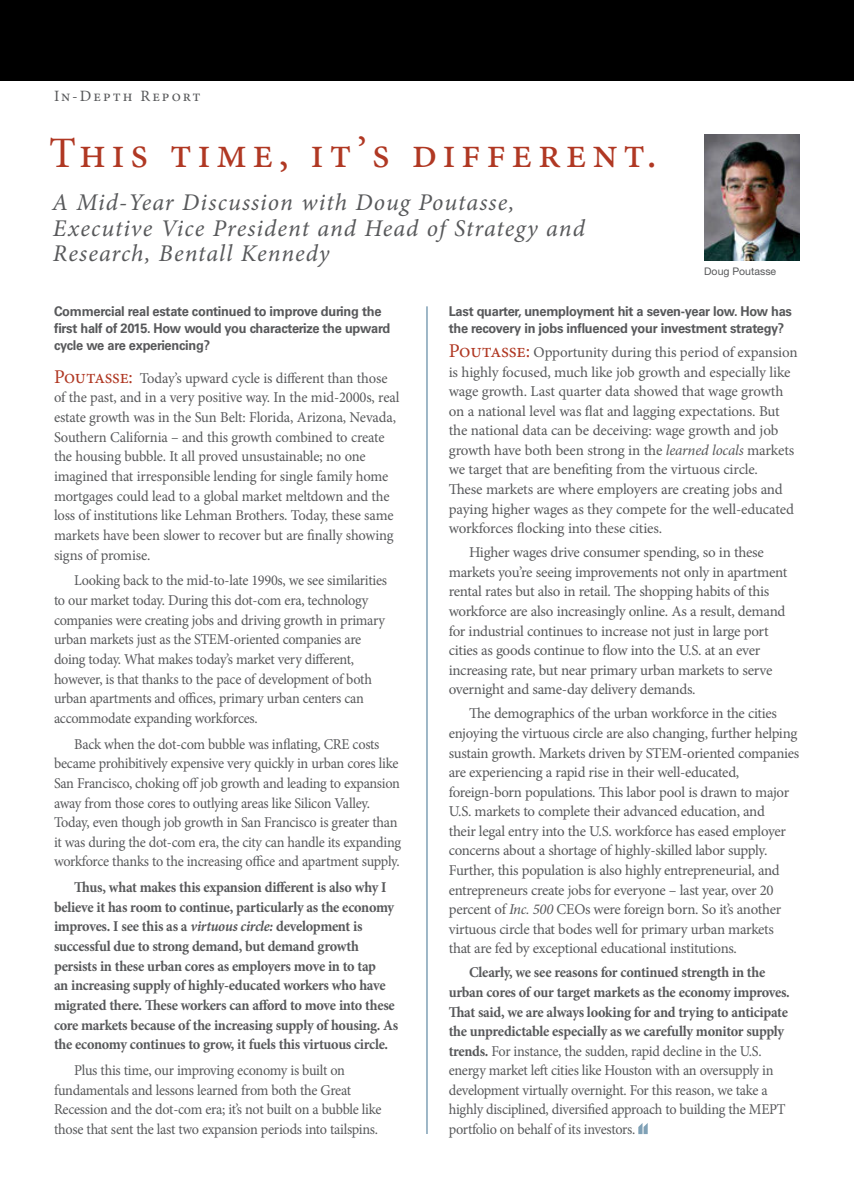
<style>
.page{position:relative;width:854px;height:1188px;background:#fff}
.page>*{position:absolute;margin:0;border:0;box-sizing:border-box;transform-origin:0 0}
.t1{font:43.5px "Minion Pro";letter-spacing:.125em;color:#b03823}
.t2{font:italic 24px/25.5px "Minion Pro";letter-spacing:.04em;color:#58595b}
.t3{font:15.75px "Minion Pro";letter-spacing:.125em;color:#58595b}
.t4{font:15px/19.6px "Minion Pro";letter-spacing:-.02em;color:#58595b}
.t5{font:15px/19.6px "Minion Pro";letter-spacing:-.02em;color:#58595b;scale:.95 1}
.t6{font:700 15px/19.6px "Minion Pro";letter-spacing:-.02em;color:#58595b;scale:.95 1}
.t7{font:700 13.5px/16.6px "Univers LT Std";letter-spacing:-.02em;color:#58595b;scale:.95 1}
.t8{font:10.5px "Helvetica Neue";color:#58595b}
.s1{font-size:19.5px;color:#b03823}
.s2{font-style:italic}
.s3{font-weight:700}
</style>
<div class="page">
<div style="left:0;top:0;width:854px;height:81px;background:#000"></div>
<svg style="left:638px;top:1123px;width:10px;height:11px"></svg>
<hr style="left:426px;top:306px;width:2px;height:828px;background:#80a1b6">
<img style="left:704px;top:135px;width:96px;height:125px">
<p class="t3" style="left:54px;top:85px;width:148px">In-Depth Report</p>
<h1 class="t1" style="left:49px;top:124px;width:609px">This time, it’s different.</h1>
<h2 class="t2" style="left:52px;top:190px;width:534px">A Mid-Year Discussion with Doug Poutasse,<br>Executive Vice President and Head of Strategy and<br>Research, Bentall Kennedy</h2>
<p class="t7" style="left:54px;top:303px;width:355px">Commercial real estate continued to improve during the first half of 2015. How would you characterize the upward cycle we are experiencing?</p>
<p class="t4" style="left:54px;top:368px;width:347px"><span class="s1">Poutasse:</span> Today’s upward cycle is different than those of the past, and in a very positive way. In the mid-2000s, real estate growth was in the Sun Belt: Florida, Arizona, Nevada, Southern California – and this growth combined to create the housing bubble. It all proved unsustainable; no one imagined that irresponsible lending for single family home mortgages could lead to a global market meltdown and the loss of institutions like Lehman Brothers. Today, these same markets have been slower to recover but are finally showing signs of promise.</p>
<p class="t5" style="left:54px;top:571px;width:352px;text-indent:20px">Looking back to the mid-to-late 1990s, we see similarities to our market today. During this dot-com era, technology companies were creating jobs and driving growth in primary urban markets just as the STEM-oriented companies are doing today. What makes today’s market very different, however, is that thanks to the pace of development of both urban apartments and offices, primary urban centers can accommodate expanding workforces.</p>
<p class="t5" style="left:54px;top:734px;width:367px;text-indent:20px">Back when the dot-com bubble was inflating, CRE costs became prohibitively expensive very quickly in urban cores like San Francisco, choking off job growth and leading to expansion away from those cores to outlying areas like Silicon Valley.<br>Today, even though job growth in San Francisco is greater than it was during the dot-com era, the city can handle its expanding workforce thanks to the increasing office and apartment supply.</p>
<p class="t6" style="left:54px;top:877px;width:364px;text-indent:20px">Thus, what makes this expansion different is also why I believe it has room to continue, particularly as the economy improves. I see this as a <span class="s2">virtuous circle:</span> development is successful due to strong demand, but demand growth persists in these urban cores as employers move in to tap<br>an increasing supply of highly-educated workers who have migrated there. These workers can afford to move into these core markets because of the increasing supply of housing. As the economy continues to grow, it fuels this virtuous circle.</p>
<p class="t5" style="left:54px;top:1060px;width:346px;text-indent:20px">Plus this time, our improving economy is built on fundamentals and lessons learned from both the Great Recession and the dot-com era; it’s not built on a bubble like those that sent the last two expansion periods into tailspins.</p>
<p class="t8" style="left:704px;top:265px;width:73px">Doug Poutasse</p>
<p class="t7" style="left:449px;top:303px;width:363px">Last quarter, unemployment hit a seven-year low. How has the recovery in jobs influenced your investment strategy?</p>
<p class="t4" style="left:449px;top:342px;width:350px"><span class="s1">Poutasse:</span> Opportunity during this period of expansion is highly focused, much like job growth and especially like wage growth. Last quarter data showed that wage growth on a national level was flat and lagging expectations. But the national data can be deceiving: wage growth and job growth have both been strong in the <span class="s2">learned locals</span> markets we target that are benefiting from the virtuous circle.<br>These markets are where employers are creating jobs and paying higher wages as they compete for the well-educated workforces flocking into these cities.</p>
<p class="t4" style="left:449px;top:543px;width:340px;text-indent:20px">Higher wages drive consumer spending, so in these markets you’re seeing improvements not only in apartment rental rates but also in retail. The shopping habits of this workforce are also increasingly online. As a result, demand for industrial continues to increase not just in large port cities as goods continue to flow into the U.S. at an ever increasing rate, but near primary urban markets to serve overnight and same-day delivery demands.</p>
<p class="t4" style="left:449px;top:704px;width:352px;text-indent:20px">The demographics of the urban workforce in the cities enjoying the virtuous circle are also changing, further helping sustain growth. Markets driven by STEM-oriented companies are experiencing a rapid rise in their well-educated, foreign-born populations. This labor pool is drawn to major U.S. markets to complete their advanced education, and<br>their legal entry into the U.S. workforce has eased employer concerns about a shortage of highly-skilled labor supply.<br>Further, this population is also highly entrepreneurial, and entrepreneurs create jobs for everyone – last year, over 20 percent of <span class="s2">Inc. 500</span> CEOs were foreign born. So it’s another virtuous circle that bodes well for primary urban markets that are fed by exceptional educational institutions.</p>
<p class="t5" style="left:449px;top:963px;width:361px;text-indent:20px"><span class="s3">Clearly, we see reasons for continued strength in the urban cores of our target markets as the economy improves.<br>That said, we are always looking for and trying to anticipate the unpredictable especially as we carefully monitor supply trends.</span> For instance, the sudden, rapid decline in the U.S. energy market left cities like Houston with an oversupply in development virtually overnight. For this reason, we take a highly disciplined, diversified approach to building the MEPT portfolio on behalf of its investors.</p>
</div>
